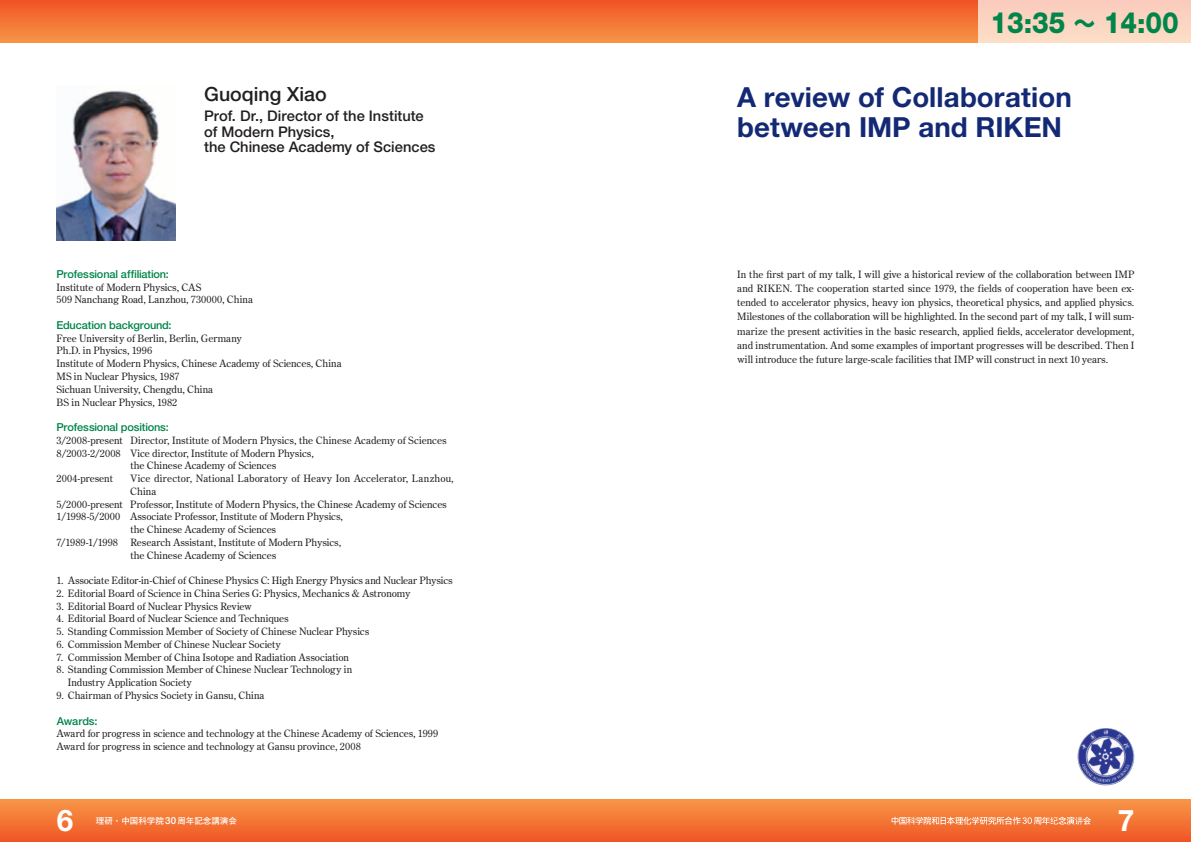
<style>
.page{position:relative;width:1191px;height:842px;background:#fff}
.page>*{position:absolute;margin:0;border:0;box-sizing:border-box;transform-origin:0 0}
.t1{font:700 29.8px "Helvetica Neue";color:#fff}
.t2{font:800 29.3px "Helvetica Neue";color:#00854a;scale:.9 1}
.t3{font:700 27.7px/29.8px "Helvetica Neue";letter-spacing:.005em;color:#142975}
.t4{font:500 19.6px "Helvetica Neue";color:#231f20}
.t5{font:500 14.7px/15.6px "Helvetica Neue";color:#231f20}
.t6{font:500 11px "Helvetica Neue";letter-spacing:-.015em;color:#00854a}
.t7{font:10px/12.8px "Century Old Style";color:#231f20}
.t8{font:10px "Century Old Style";letter-spacing:.025em;color:#231f20}
.t9{font:700 8.5px "Futo Go B101 Pr 6 N";color:#fff}
.s1{font-size:26.8px}
.s2{font-family:"Gothic MB101 Pr 6 N";font-weight:700;font-size:25.5px}
.s3{font-family:"Koz Min Pro";font-weight:400;font-size:11.3px}
.s4{font-family:"Helvetica Neue";font-weight:500;font-size:9.8px}
</style>
<div class="page">
<div style="left:0;top:0;width:595px;height:43px;background:linear-gradient(to bottom,#f05325,#f69646)"></div>
<div style="left:0;top:799px;width:595px;height:43px;background:linear-gradient(to bottom,#f69747,#f05525)"></div>
<div style="left:595px;top:0;width:596px;height:43px;background:linear-gradient(to bottom,#f05325,#f69646)"></div>
<div style="left:595px;top:799px;width:596px;height:43px;background:linear-gradient(to bottom,#f69747,#f05525)"></div>
<div style="left:978px;top:0;width:213px;height:43px;background:#fbd5c2"></div>
<img style="left:1077px;top:728px;width:57px;height:57px;border-radius:28px">
<svg style="left:891px;top:817px;width:200px;height:8px"></svg>
<img style="left:57px;top:90px;width:119px;height:151px">
<h3 class="t4" style="left:204px;top:82px;width:124px">Guoqing Xiao</h3>
<h3 class="t5" style="left:204px;top:108px;width:233px">Prof. Dr., Director of the Institute of Modern Physics,<br>the Chinese Academy of Sciences</h3>
<p class="t6" style="left:56px;top:268px;width:114px">Professional affiliation:</p>
<p class="t7" style="left:57px;top:280px;width:198px">Institute of Modern Physics, CAS<br>509 Nanchang Road, Lanzhou, 730000, China</p>
<p class="t6" style="left:56px;top:319px;width:117px">Education background:</p>
<p class="t7" style="left:57px;top:332px;width:286px">Free University of Berlin, Berlin, Germany<br>Ph.D. in Physics, 1996<br>Institute of Modern Physics, Chinese Academy of Sciences, China MS in Nuclear Physics, 1987<br>Sichuan University, Chengdu, China<br>BS in Nuclear Physics, 1982</p>
<p class="t6" style="left:56px;top:421px;width:114px">Professional positions:</p>
<p class="t7" style="left:57px;top:434px;width:392px">3/2008-present Director, Institute of Modern Physics, the Chinese Academy of Sciences</p>
<p class="t7" style="left:57px;top:446px;width:259px">8/2003-2/2008 Vice director, Institute of Modern Physics,</p>
<p class="t7" style="left:130px;top:459px;width:147px">the Chinese Academy of Sciences</p>
<p class="t7" style="left:57px;top:472px;width:58px">2004-present</p>
<p class="t8" style="left:130px;top:472px;width:325px">Vice director, National Laboratory of Heavy Ion Accelerator, Lanzhou,</p>
<p class="t7" style="left:130px;top:485px;width:27px">China</p>
<p class="t7" style="left:57px;top:497px;width:392px">5/2000-present Professor, Institute of Modern Physics, the Chinese Academy of Sciences</p>
<p class="t7" style="left:56px;top:510px;width:288px">1/1998-5/2000 Associate Professor, Institute of Modern Physics,</p>
<p class="t7" style="left:130px;top:523px;width:147px">the Chinese Academy of Sciences</p>
<p class="t7" style="left:57px;top:536px;width:286px">7/1989-1/1998 Research Assistant, Institute of Modern Physics,</p>
<p class="t7" style="left:130px;top:548px;width:147px">the Chinese Academy of Sciences</p>
<p class="t7" style="left:56px;top:574px;width:397px">1. Associate Editor-in-Chief of Chinese Physics C: High Energy Physics and Nuclear Physics</p>
<p class="t7" style="left:57px;top:587px;width:355px">2. Editorial Board of Science in China Series G: Physics, Mechanics &amp; Astronomy</p>
<p class="t7" style="left:57px;top:599px;width:197px">3. Editorial Board of Nuclear Physics Review</p>
<p class="t7" style="left:57px;top:612px;width:234px">4. Editorial Board of Nuclear Science and Techniques</p>
<p class="t7" style="left:57px;top:625px;width:314px">5. Standing Commission Member of Society of Chinese Nuclear Physics</p>
<p class="t7" style="left:57px;top:638px;width:226px">6. Commission Member of Chinese Nuclear Society</p>
<p class="t7" style="left:57px;top:650px;width:294px">7. Commission Member of China Isotope and Radiation Association</p>
<p class="t7" style="left:68px;top:663px;width:286px;text-indent:-11px">8. Standing Commission Member of Chinese Nuclear Technology in<br>Industry Application Society</p>
<p class="t7" style="left:57px;top:689px;width:209px">9. Chairman of Physics Society in Gansu, China</p>
<p class="t6" style="left:57px;top:714px;width:42px">Awards:</p>
<p class="t7" style="left:57px;top:727px;width:383px">Award for progress in science and technology at the Chinese Academy of Sciences, 1999<br>Award for progress in science and technology at Gansu province, 2008</p>
<h2 class="t2" style="left:990px;top:5px;width:211px">13<span class="s1">:</span>35 <span class="s2">～</span> 14<span class="s1">:</span>00</h2>
<h3 class="t3" style="left:737px;top:82px;width:336px">A review of Collaboration between IMP and RIKEN</h3>
<p class="t7" style="left:737px;top:267px;width:399px;line-height:14.2px;text-align:justify">In the first part of my talk, I will give a historical review of the collaboration between IMP and RIKEN. The cooperation started since 1979, the fields of cooperation have been ex&shy;tended to accelerator physics, heavy ion physics, theoretical physics, and applied physics.<br>Milestones of the collaboration will be highlighted. In the second part of my talk, I will sum&shy;marize the present activities in the basic research, applied fields, accelerator development, and instrumentation. And some examples of important progresses will be described. Then I will introduce the future large-scale facilities that IMP will construct in next 10 years.</p>
<h1 class="t1" style="left:57px;top:802px;width:18px">6</h1>
<p class="t9" style="left:73px;top:814px;width:165px"><span class="s3">　　</span>理研・中国科学院<span class="s4">30</span>周年記念講演会</p>
<h1 class="t1" style="left:1117px;top:802px;width:18px">7</h1>
</div>
